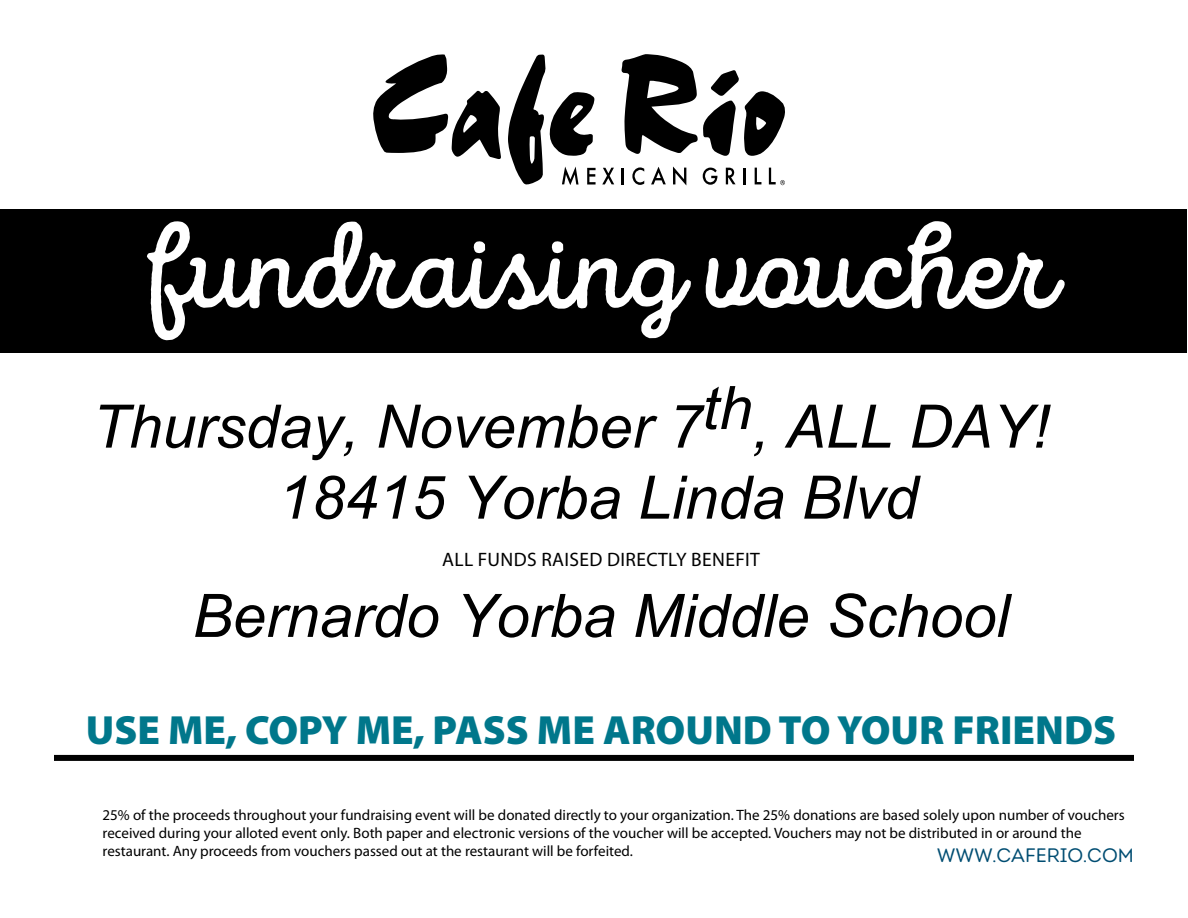
<style>
.page{position:relative;width:1188px;height:918px;background:#fff}
.page>*{position:absolute;margin:0;border:0;box-sizing:border-box;transform-origin:0 0}
.t1{font:121.05px "Intro Script B Base";color:#fff}
.t2{font:italic 60px/71.1px "Arial";color:#000}
.t3{font:900 40.95px "Myriad Pro";color:#00778b}
.t4{font:19.5px "Myriad Pro";letter-spacing:.02em;color:#000}
.t5{font:19.5px "Intro Rust Book Base";color:#004d72}
.t6{font:15px/18px "Myriad Pro";color:#000}
</style>
<div class="page">
<svg style="left:602px;top:168px;width:12px;height:16px"></svg>
<svg style="left:622px;top:168px;width:2px;height:16px"></svg>
<svg style="left:632px;top:167px;width:12px;height:18px"></svg>
<svg style="left:651px;top:167px;width:15px;height:17px"></svg>
<svg style="left:673px;top:167px;width:13px;height:18px"></svg>
<svg style="left:703px;top:168px;width:15px;height:17px"></svg>
<svg style="left:726px;top:168px;width:10px;height:16px"></svg>
<hr style="left:743px;top:168px;width:3px;height:16px;background:#000">
<svg style="left:755px;top:168px;width:6px;height:16px"></svg>
<svg style="left:769px;top:168px;width:16px;height:17px"></svg>
<svg style="left:373px;top:54px;width:128px;height:105px"></svg>
<svg style="left:508px;top:55px;width:88px;height:130px"></svg>
<svg style="left:622px;top:54px;width:163px;height:102px"></svg>
<div style="left:1px;top:209px;width:1186px;height:143px;background:#000"></div>
<div style="left:54px;top:755px;width:1080px;height:6px;background:#000"></div>
<h1 class="t1" style="left:148px;top:197px;width:909px">fundraising voucher</h1>
<h2 class="t2" style="left:278px;top:392px;width:773px;text-indent:-186px">Thursday, November 7th, ALL DAY!<br>18415 Yorba Linda Blvd</h2>
<h3 class="t4" style="left:442px;top:547px;width:319px">ALL FUNDS RAISED DIRECTLY BENEFIT</h3>
<h2 class="t2" style="left:192px;top:581px;width:819px">Bernardo Yorba Middle School</h2>
<h3 class="t3" style="left:86px;top:703px;width:1032px">USE ME, COPY ME, PASS ME AROUND TO YOUR FRIENDS</h3>
<p class="t6" style="left:103px;top:806px;width:1024px">25% of the proceeds throughout your fundraising event will be donated directly to your organization. The 25% donations are based solely upon number of vouchers received during your alloted event only. Both paper and electronic versions of the voucher will be accepted. Vouchers may not be distributed in or around the restaurant. Any proceeds from vouchers passed out at the restaurant will be forfeited.</p>
<h3 class="t5" style="left:937px;top:844px;width:199px">WWW.CAFERIO.COM</h3>
</div>
